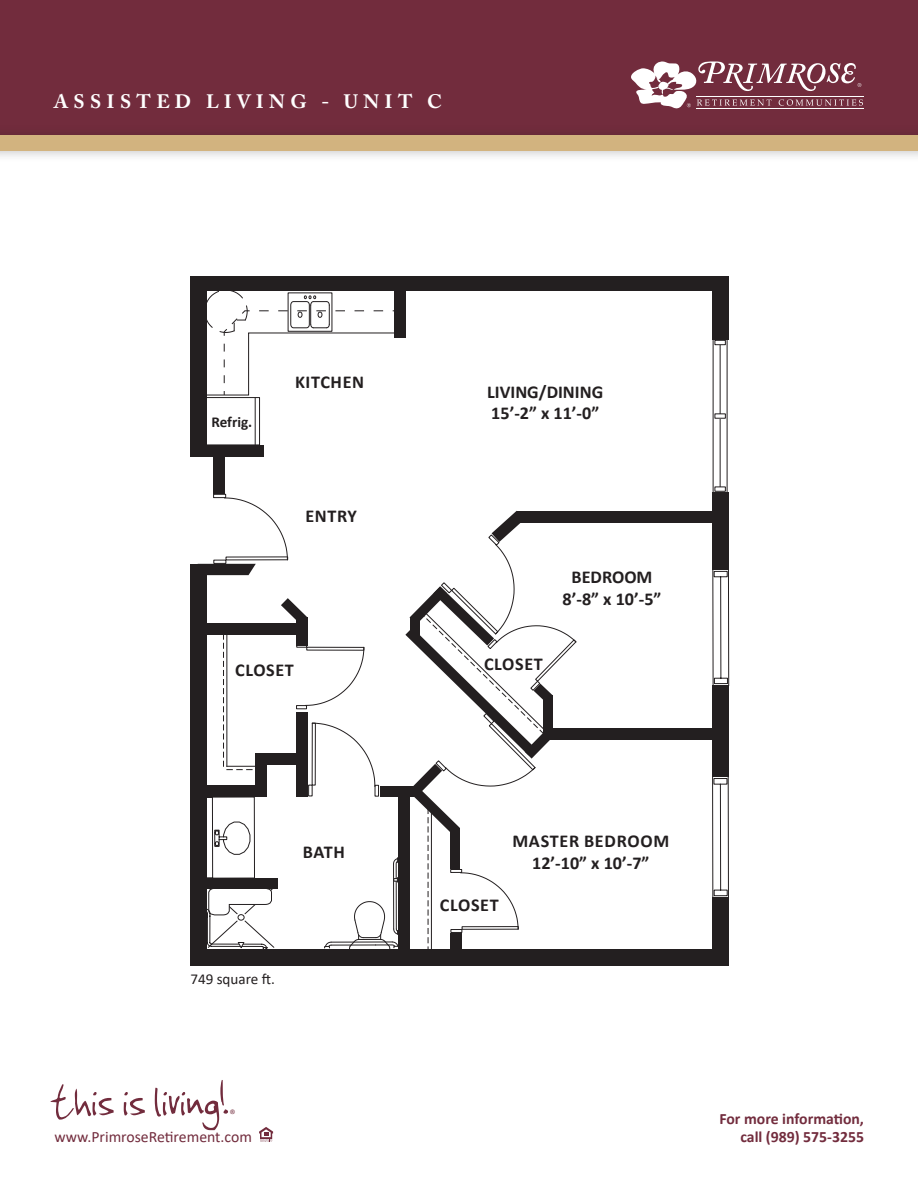
<style>
.page{position:relative;width:918px;height:1188px;background:#fff}
.page>*{position:absolute;margin:0;border:0;box-sizing:border-box;transform-origin:0 0}
.t1{font:55.95px "Jenkinsv 20";color:#722c3d}
.t2{font:700 19.5px "Adobe Caslon";letter-spacing:.275em;color:#fff}
.t3{font:700 18.15px "Calibri";letter-spacing:.03em;color:#231f20}
.t4{font:700 18.15px "Calibri";color:#231f20}
.t5{font:700 15.75px "Calibri";color:#722c3d}
.t6{font:15.75px "Calibri";color:#722c3d}
.t7{font:15.15px "Calibri";color:#231f20}
.t8{font:700 15.15px "Calibri";color:#231f20}
.t9{font:300 12.3px "Calibri";color:#722c3d}
</style>
<div class="page">
<div style="left:0;top:0;width:918px;height:149px;background:#722c3d"></div>
<div style="left:0;top:124px;width:918px;height:39px;background:#231f20;opacity:.3"></div>
<div style="left:0;top:136px;width:918px;height:15px;background:#d2b37f"></div>
<svg style="left:259px;top:1127px;width:14px;height:15px"></svg>
<hr style="left:696px;top:108px;width:168px;height:1px;background:#fff">
<hr style="left:696px;top:96px;width:168px;height:1px;background:#fff">
<svg style="left:631px;top:61px;width:232px;height:48px"></svg>
<div style="left:712px;top:685px;width:17px;height:92px;background:#231f20"></div>
<div style="left:712px;top:897px;width:17px;height:67px;background:#231f20"></div>
<div style="left:190px;top:276px;width:535px;height:14px;background:#231f20"></div>
<svg style="left:712px;top:777px;width:17px;height:120px"></svg>
<div style="left:712px;top:492px;width:17px;height:78px;background:#231f20"></div>
<div style="left:713px;top:276px;width:16px;height:64px;background:#231f20"></div>
<div style="left:190px;top:564px;width:16px;height:387px;background:#231f20"></div>
<div style="left:191px;top:949px;width:538px;height:16px;background:#231f20"></div>
<div style="left:201px;top:397px;width:59px;height:48px;border:1px solid #231f20"></div>
<hr style="left:255px;top:398px;width:1px;height:47px;background:#231f20">
<svg style="left:206px;top:290px;width:188px;height:105px"></svg>
<svg style="left:712px;top:570px;width:17px;height:115px"></svg>
<div style="left:517px;top:511px;width:200px;height:11px;background:#231f20"></div>
<div style="left:548px;top:728px;width:175px;height:12px;background:#231f20"></div>
<div style="left:190px;top:279px;width:16px;height:178px;background:#231f20"></div>
<div style="left:190px;top:445px;width:74px;height:12px;background:#231f20"></div>
<div style="left:213px;top:452px;width:12px;height:42px;background:#231f20"></div>
<div style="left:394px;top:283px;width:11px;height:55px;background:#231f20"></div>
<svg style="left:198px;top:497px;width:379px;height:452px"></svg>
<div style="left:213px;top:494px;width:13px;height:4px;border:1px solid #231f20"></div>
<div style="left:213px;top:560px;width:13px;height:4px;border:1px solid #231f20"></div>
<hr style="left:713px;top:340px;width:1px;height:152px;background:#231f20">
<hr style="left:727px;top:340px;width:1px;height:152px;background:#231f20">
<hr style="left:720px;top:340px;width:1px;height:152px;background:#231f20">
<hr style="left:715px;top:414px;width:10px;height:4px;background:#fff">
<div style="left:715px;top:413px;width:11px;height:6px;border:1px solid #231f20"></div>
<div style="left:715px;top:340px;width:10px;height:5px;background:#fff"></div>
<div style="left:715px;top:340px;width:11px;height:5px;border:1px solid #231f20"></div>
<hr style="left:715px;top:487px;width:10px;height:4px;background:#fff">
<div style="left:715px;top:487px;width:11px;height:5px;border:1px solid #231f20"></div>
<p class="t2" style="left:54px;top:90px;width:389px">ASSISTED LIVING - UNIT C</p>
<p class="t8" style="left:212px;top:411px;width:42px">Refrig.</p>
<p class="t3" style="left:295px;top:369px;width:71px">KITCHEN</p>
<p class="t3" style="left:305px;top:503px;width:53px">ENTRY</p>
<p class="t3" style="left:235px;top:657px;width:60px">CLOSET</p>
<p class="t3" style="left:303px;top:839px;width:44px">BATH</p>
<p class="t4" style="left:487px;top:379px;width:118px">LIVING/DINING</p>
<p class="t3" style="left:491px;top:401px;width:110px">15’-2” x 11’-0”</p>
<p class="t4" style="left:572px;top:564px;width:82px">BEDROOM</p>
<p class="t3" style="left:563px;top:586px;width:100px">8’-8” x 10’-5”</p>
<p class="t3" style="left:484px;top:651px;width:60px">CLOSET</p>
<p class="t3" style="left:512px;top:828px;width:158px">MASTER BEDROOM</p>
<p class="t3" style="left:532px;top:850px;width:119px">12’-10” x 10’-7”</p>
<p class="t7" style="left:190px;top:968px;width:86px">749 square ft.</p>
<p class="t3" style="left:440px;top:892px;width:60px">CLOSET</p>
<h1 class="t1" style="left:49px;top:1071px;width:179px">this is living!</h1>
<p class="t9" style="left:230px;top:1106px;width:8px">®</p>
<p class="t5" style="left:719px;top:1108px;width:146px">For more information,</p>
<p class="t6" style="left:55px;top:1126px;width:199px">www.PrimroseRetirement.com</p>
<p class="t5" style="left:740px;top:1126px;width:125px">call (989) 575-3255</p>
</div>
